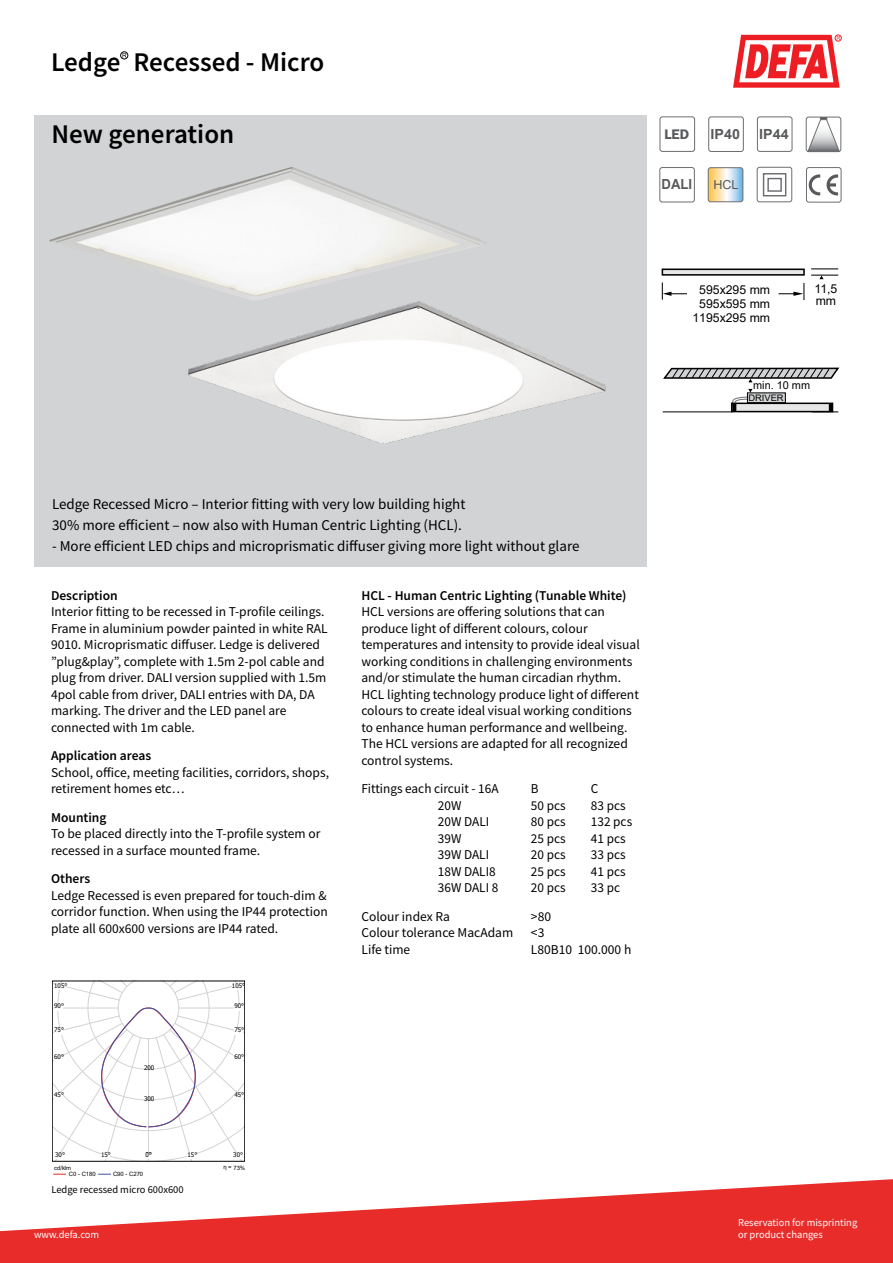
<style>
.page{position:relative;width:893px;height:1263px;background:#fff}
.page>*{position:absolute;margin:0;border:0;box-sizing:border-box;transform-origin:0 0}
.t1{font:600 27px "Source Sans Pro";color:#000}
.t2{font:15px/21px "Source Sans Pro";color:#000}
.t3{font:700 13.95px "Arial";color:#58595b}
.t4{font:700 13.95px "Arial";color:#58595b;scale:.94 1}
.t5{font:600 13.95px "ITC Franklin Gothic Std";color:#58595b}
.t6{font:13.5px/16.5px "Source Sans Pro";color:#000}
.t7{font:600 13.5px "Source Sans Pro";color:#000}
.t8{font:12.3px/13.8px "Arial";color:#010101}
.t9{font:12.3px "Arial";color:#58595b}
.t10{font:10.95px "Arial";color:#010101}
.t11{font:10.5px "Source Sans Pro";color:#fff}
.t12{font:10.5px "Source Sans Pro";color:#000}
.t13{font:8.85px "Arial";color:#010101;scale:1.05 1}
.t14{font:6.3px "Tahoma";color:#020202}
.t15{font:5.85px "Arial";color:#020202}
</style>
<div class="page">
<div style="left:34px;top:116px;width:612px;height:451px;background:#d1d3d4"></div>
<svg style="left:733px;top:35px;width:108px;height:53px"></svg>
<svg style="left:0;top:1179px;width:893px;height:84px;fill:#e82c2a"></svg>
<svg style="left:811px;top:268px;width:27px;height:1px"></svg>
<svg style="left:811px;top:275px;width:27px;height:4px"></svg>
<svg style="left:662px;top:282px;width:25px;height:18px"></svg>
<div style="left:662px;top:269px;width:142px;height:6px;background:#e7e7e7"></div>
<div style="left:662px;top:269px;width:143px;height:7px;border:2px solid #010101"></div>
<svg style="left:778px;top:283px;width:26px;height:17px"></svg>
<svg style="left:663px;top:367px;width:177px;height:15px"></svg>
<hr style="left:663px;top:411px;width:69px;height:1px;background:#010101">
<div style="left:747px;top:393px;width:38px;height:10px;background:#d2d3d4"></div>
<div style="left:747px;top:392px;width:39px;height:11px;border:1px solid #010101"></div>
<div style="left:732px;top:403px;width:100px;height:9px;background:#e7e7e7"></div>
<div style="left:731px;top:403px;width:102px;height:9px;border:2px solid #010101"></div>
<svg style="left:811px;top:403px;width:27px;height:9px"></svg>
<svg style="left:732px;top:389px;width:20px;height:23px"></svg>
<div style="left:120px;top:52px;width:8px;height:7px;border:1px solid #000;border-radius:50%"></div>
<img style="left:50px;top:167px;width:437px;height:127px">
<img style="left:188px;top:294px;width:418px;height:150px">
<svg style="left:53px;top:1174px;width:13px;height:1px"></svg>
<svg style="left:98px;top:1174px;width:13px;height:1px"></svg>
<div style="left:806px;top:167px;width:35px;height:36px;border:1px solid #6d6e71;border-radius:2px"></div>
<svg style="left:809px;top:174px;width:29px;height:21px"></svg>
<div style="left:659px;top:116px;width:36px;height:36px;border:1px solid #6d6e71;border-radius:2px"></div>
<div style="left:708px;top:116px;width:36px;height:36px;border:1px solid #6d6e71;border-radius:2px"></div>
<div style="left:806px;top:117px;width:35px;height:35px;border:1px solid #6d6e71;border-radius:2px"></div>
<svg style="left:808px;top:117px;width:32px;height:35px"></svg>
<div style="left:757px;top:167px;width:35px;height:35px;border:1px solid #6d6e71;border-radius:2px"></div>
<div style="left:763px;top:173px;width:23px;height:23px;border:1px solid #6d6e71"></div>
<div style="left:767px;top:178px;width:15px;height:14px;border:1px solid #6d6e71"></div>
<div style="left:757px;top:116px;width:35px;height:36px;border:1px solid #6d6e71;border-radius:2px"></div>
<svg style="left:708px;top:169px;width:35px;height:33px"></svg>
<div style="left:708px;top:167px;width:35px;height:35px;border:1px solid #6d6e71;border-radius:2px"></div>
<div style="left:659px;top:167px;width:36px;height:35px;border:1px solid #6d6e71;border-radius:2px"></div>
<svg style="left:52px;top:981px;width:193px;height:181px"></svg>
<h1 class="t1" style="left:51px;top:44px;width:275px">Ledge Recessed - Micro</h1>
<h1 class="t1" style="left:52px;top:116px;width:184px">New generation</h1>
<p class="t5" style="left:664px;top:126px;width:26px">LED</p>
<p class="t3" style="left:710px;top:124px;width:31px">IP40</p>
<p class="t3" style="left:759px;top:124px;width:31px">IP44</p>
<p class="t4" style="left:662px;top:174px;width:34px">DALI</p>
<p class="t9" style="left:713px;top:176px;width:27px">HCL</p>
<p class="t8" style="left:692px;top:283px;width:79px;text-align:center">595x295 mm<br>595x595 mm<br>1195x295 mm</p>
<p class="t8" style="left:814px;top:282px;width:24px;line-height:12.3px">11,5 mm</p>
<p class="t10" style="left:753px;top:378px;width:58px">min. 10 mm</p>
<p class="t13" style="left:748px;top:392px;width:35px">DRIVER</p>
<p class="t2" style="left:52px;top:493px;width:415px">Ledge Recessed Micro – Interior fitting with very low building hight<br>30% more efficient – now also with Human Centric Lighting (HCL).</p>
<p class="t2" style="left:52px;top:535px;width:529px">- More efficient LED chips and microprismatic diffuser giving more light without glare</p>
<p class="t7" style="left:51px;top:586px;width:68px">Description</p>
<p class="t6" style="left:51px;top:604px;width:278px">Interior fitting to be recessed in T-profile ceilings.<br>Frame in aluminium powder painted in white RAL 9010. Microprismatic diffuser. Ledge is delivered ”plug&amp;play”, complete with 1.5m 2-pol cable and plug from driver. DALI version supplied with 1.5m 4pol cable from driver, DALI entries with DA, DA marking. The driver and the LED panel are connected with 1m cable.</p>
<p class="t7" style="left:51px;top:747px;width:102px">Application areas</p>
<p class="t6" style="left:51px;top:764px;width:280px">School, office, meeting facilities, corridors, shops, retirement homes etc…</p>
<p class="t7" style="left:51px;top:808px;width:57px">Mounting</p>
<p class="t6" style="left:51px;top:826px;width:271px">To be placed directly into the T-profile system or recessed in a surface mounted frame.</p>
<p class="t7" style="left:51px;top:870px;width:41px">Others</p>
<p class="t6" style="left:51px;top:887px;width:278px;text-align:justify">Ledge Recessed is even prepared for touch-dim &amp; corridor function. When using the IP44 protection plate all 600x600 versions are IP44 rated.</p>
<p class="t7" style="left:361px;top:586px;width:267px">HCL - Human Centric Lighting (Tunable White)</p>
<p class="t6" style="left:361px;top:603px;width:280px">HCL versions are offering solutions that can produce light of different colours, colour temperatures and intensity to provide ideal visual working conditions in challenging environments and/or stimulate the human circadian rhythm.<br>HCL lighting technology produce light of different colours to create ideal visual working conditions to enhance human performance and wellbeing.<br>The HCL versions are adapted for all recognized control systems.</p>
<p class="t6" style="left:361px;top:781px;width:139px">Fittings each circuit - 16A</p>
<p class="t6" style="left:531px;top:781px;width:9px">B</p>
<p class="t6" style="left:591px;top:781px;width:9px">C</p>
<p class="t6" style="left:438px;top:797px;width:25px">20W</p>
<p class="t6" style="left:531px;top:797px;width:36px">50 pcs</p>
<p class="t6" style="left:591px;top:797px;width:36px">83 pcs</p>
<p class="t6" style="left:438px;top:814px;width:53px">20W DALI</p>
<p class="t6" style="left:531px;top:814px;width:36px">80 pcs</p>
<p class="t6" style="left:591px;top:814px;width:43px">132 pcs</p>
<p class="t6" style="left:438px;top:830px;width:25px">39W</p>
<p class="t6" style="left:531px;top:830px;width:36px">25 pcs</p>
<p class="t6" style="left:591px;top:830px;width:36px">41 pcs</p>
<p class="t6" style="left:438px;top:847px;width:53px">39W DALI</p>
<p class="t6" style="left:531px;top:847px;width:36px">20 pcs</p>
<p class="t6" style="left:591px;top:847px;width:36px">33 pcs</p>
<p class="t6" style="left:438px;top:863px;width:59px">18W DALI8</p>
<p class="t6" style="left:531px;top:863px;width:36px">25 pcs</p>
<p class="t6" style="left:591px;top:863px;width:36px">41 pcs</p>
<p class="t6" style="left:438px;top:880px;width:62px">36W DALI 8</p>
<p class="t6" style="left:531px;top:880px;width:36px">20 pcs</p>
<p class="t6" style="left:591px;top:880px;width:31px">33 pc</p>
<p class="t6" style="left:361px;top:908px;width:90px">Colour index Ra</p>
<p class="t6" style="left:531px;top:908px;width:22px">&gt;80</p>
<p class="t6" style="left:361px;top:925px;width:153px">Colour tolerance MacAdam</p>
<p class="t6" style="left:531px;top:925px;width:15px">&lt;3</p>
<p class="t6" style="left:361px;top:941px;width:50px">Life time</p>
<p class="t6" style="left:531px;top:941px;width:102px">L80B10 100.000 h</p>
<p class="t14" style="left:54px;top:981px;width:15px">105°</p>
<p class="t14" style="left:232px;top:981px;width:15px">105°</p>
<p class="t14" style="left:54px;top:1002px;width:11px">90°</p>
<p class="t14" style="left:54px;top:1026px;width:11px">75°</p>
<p class="t14" style="left:54px;top:1053px;width:11px">60°</p>
<p class="t14" style="left:54px;top:1090px;width:11px">45°</p>
<p class="t14" style="left:234px;top:1002px;width:11px">90°</p>
<p class="t14" style="left:234px;top:1026px;width:11px">75°</p>
<p class="t14" style="left:234px;top:1053px;width:11px">60°</p>
<p class="t14" style="left:144px;top:1064px;width:12px">200</p>
<p class="t14" style="left:144px;top:1094px;width:12px">300</p>
<p class="t14" style="left:234px;top:1090px;width:11px">45°</p>
<p class="t14" style="left:55px;top:1150px;width:11px">30°</p>
<p class="t14" style="left:101px;top:1150px;width:11px">15°</p>
<p class="t14" style="left:145px;top:1150px;width:8px">0°</p>
<p class="t12" style="left:51px;top:1182px;width:134px">Ledge recessed micro 600x600</p>
<p class="t14" style="left:188px;top:1150px;width:11px">15°</p>
<p class="t14" style="left:233px;top:1150px;width:11px">30°</p>
<p class="t14" style="left:54px;top:1161px;width:20px">cd/klm</p>
<p class="t14" style="left:230px;top:1161px;width:14px">73%</p>
<p class="t14" style="left:67px;top:1166px;width:29px">C0 - C180</p>
<p class="t14" style="left:106px;top:1166px;width:32px">C90 - C270</p>
<p class="t15" style="left:54px;top:1164px;width:19px">cd/klm</p>
<p class="t15" style="left:223px;top:1164px;width:23px">η = 73%</p>
<p class="t15" style="left:69px;top:1170px;width:28px">C0 - C180</p>
<p class="t15" style="left:113px;top:1170px;width:32px">C90 - C270</p>
<p class="t11" style="left:738px;top:1215px;width:121px">Reservation for misprinting</p>
<p class="t11" style="left:34px;top:1228px;width:67px">www.defa.com</p>
<p class="t11" style="left:738px;top:1228px;width:86px">or product changes</p>
</div>
